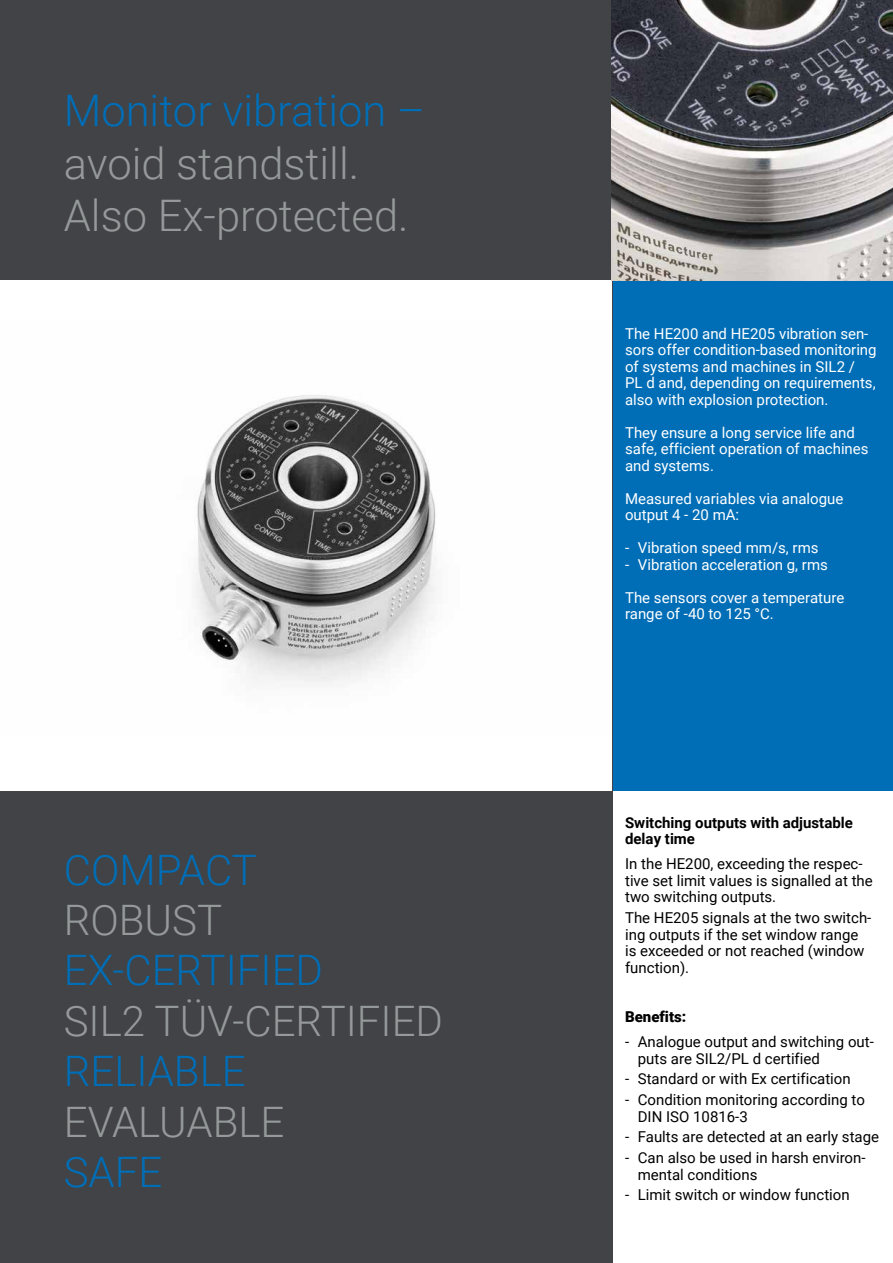
<style>
.page{position:relative;width:893px;height:1263px;background:#fff}
.page>*{position:absolute;margin:0;border:0;box-sizing:border-box;transform-origin:0 0}
.t1{font:300 43.5px/52.2px "Roboto";color:#959999}
.t2{font:300 43.5px "Roboto";color:#006eb7}
.t3{font:300 42px "Roboto";color:#959999}
.t4{font:300 42px "Roboto";color:#006eb7}
.t5{font:15px/16.5px "Roboto";color:#000}
.t6{font:15px/16.5px "Roboto";color:#fff}
.t7{font:700 15px/16.5px "Roboto";color:#000}
.t8{font:900 15px "Roboto";color:#000}
</style>
<div class="page">
<div style="left:612px;top:281px;width:281px;height:510px;background:#006eb7"></div>
<div style="left:0;top:0;width:612px;height:1263px;background:#414346"></div>
<div style="left:0;top:281px;width:612px;height:510px;background:#fff"></div>
<img style="left:194px;top:395px;width:242px;height:288px">
<img style="left:612px;top:0;width:281px;height:281px">
<h1 class="t2" style="left:64px;top:80px;width:363px">Monitor vibration –</h1>
<h1 class="t1" style="left:64px;top:135px;width:346px">avoid standstill.<br>Also Ex-protected.</h1>
<h2 class="t4" style="left:64px;top:840px;width:195px">COMPACT</h2>
<h2 class="t3" style="left:64px;top:891px;width:160px">ROBUST</h2>
<h2 class="t4" style="left:64px;top:941px;width:261px">EX-CERTIFIED</h2>
<h2 class="t3" style="left:64px;top:991px;width:381px">SIL2 TÜV-CERTIFIED</h2>
<h2 class="t4" style="left:64px;top:1042px;width:183px">RELIABLE</h2>
<h2 class="t3" style="left:64px;top:1092px;width:222px">EVALUABLE</h2>
<h2 class="t4" style="left:64px;top:1143px;width:100px">SAFE</h2>
<p class="t6" style="left:625px;top:325px;width:253px">The HE200 and HE205 vibration sen&shy;sors offer condition-based monitoring of systems and machines in SIL2 /<br>PL d and, depending on requirements, also with explosion protection.</p>
<p class="t6" style="left:625px;top:424px;width:245px">They ensure a long service life and safe, efficient operation of machines and systems.</p>
<p class="t6" style="left:625px;top:490px;width:220px">Measured variables via analogue output 4 - 20 mA:</p>
<p class="t6" style="left:625px;top:539px;width:195px">- Vibration speed mm/s, rms</p>
<p class="t6" style="left:625px;top:556px;width:204px">- Vibration acceleration g, rms</p>
<p class="t6" style="left:625px;top:589px;width:221px">The sensors cover a temperature range of -40 to 125 °C.</p>
<p class="t7" style="left:625px;top:814px;width:229px">Switching outputs with adjustable delay time</p>
<p class="t5" style="left:625px;top:855px;width:249px">In the HE200, exceeding the respec&shy;tive set limit values is signalled at the two switching outputs.</p>
<p class="t5" style="left:625px;top:909px;width:248px">The HE205 signals at the two switch&shy;ing outputs if the set window range is exceeded or not reached (window function).</p>
<p class="t8" style="left:625px;top:1006px;width:63px">Benefits:</p>
<p class="t5" style="left:638px;top:1033px;width:237px;text-indent:-13px">- Analogue output and switching out&shy;puts are SIL2/PL d certified</p>
<p class="t5" style="left:625px;top:1070px;width:227px">- Standard or with Ex certification</p>
<p class="t5" style="left:638px;top:1091px;width:229px;text-indent:-13px">- Condition monitoring according to<br>DIN ISO 10816-3</p>
<p class="t5" style="left:625px;top:1128px;width:256px">- Faults are detected at an early stage</p>
<p class="t5" style="left:638px;top:1149px;width:229px;text-indent:-13px">- Can also be used in harsh environ&shy;mental conditions</p>
<p class="t5" style="left:625px;top:1186px;width:226px">- Limit switch or window function</p>
</div>
